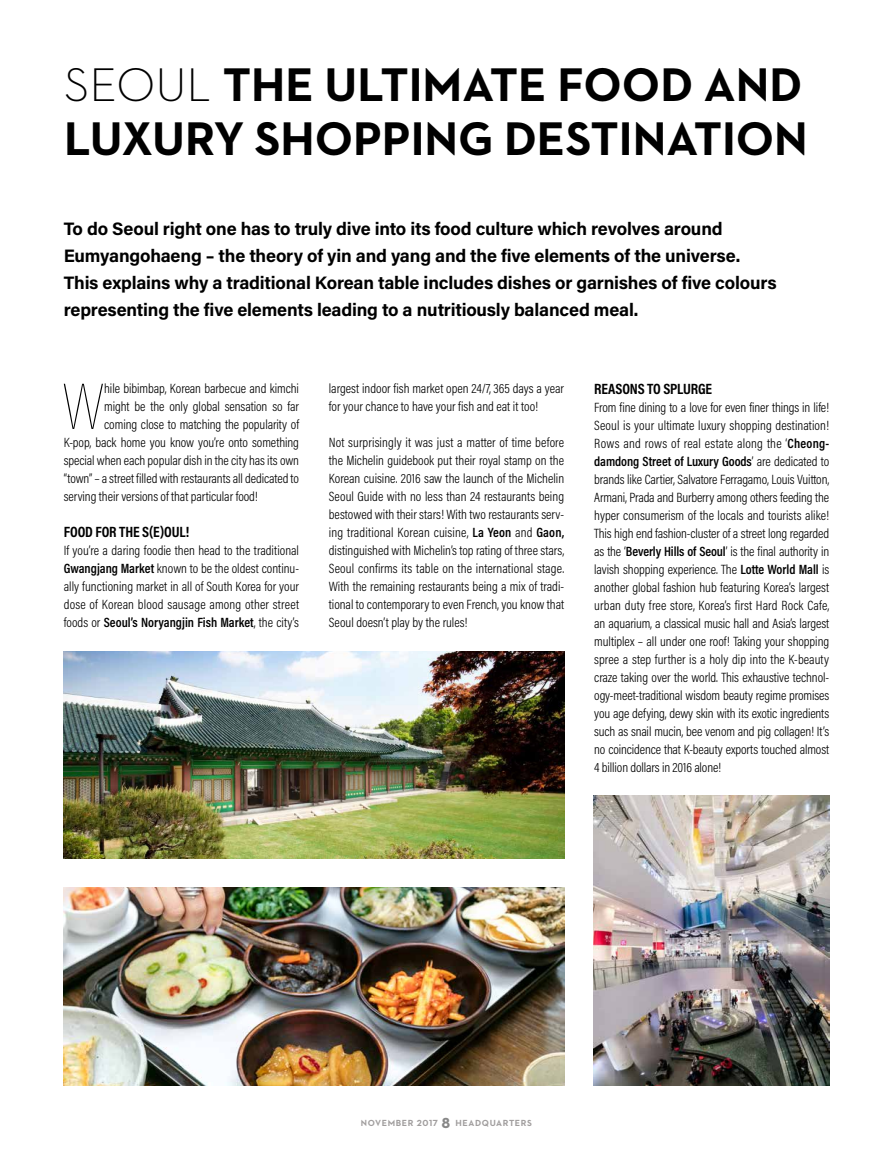
<style>
.page{position:relative;width:893px;height:1149px;background:#fff}
.page>*{position:absolute;margin:0;border:0;box-sizing:border-box;transform-origin:0 0}
.t1{font:100 66.45px "Acumin Pro Cond";color:#000}
.t2{font:700 48px/54px "Neutraface 2 Text";color:#000}
.t3{font:700 18px/27px "Acumin Pro";letter-spacing:-.01em;color:#000}
.t4{font:700 15px "Acumin Pro Cond";letter-spacing:-.01em;color:#000}
.t5{font:300 13.5px/18px "Acumin Pro Cond";letter-spacing:-.005em;color:#000;text-align:justify}
.t6{font:700 9px "Neutraface 2 Text";letter-spacing:.07em;color:#a19e9e}
.s1{font-weight:300}
.s2{font-weight:600}
.s3{font-size:16.5px;color:#878787}
</style>
<div class="page">
<img style="left:64px;top:651px;width:500px;height:206px">
<img style="left:64px;top:887px;width:500px;height:197px">
<img style="left:594px;top:795px;width:235px;height:289px">
<h2 class="t2" style="left:64px;top:57px;width:745px"><span class="s1">SEOUL</span> THE ULTIMATE FOOD AND<br>LUXURY SHOPPING DESTINATION</h2>
<p class="t3" style="left:64px;top:214px;width:714px">To do Seoul right one has to truly dive into its food culture which revolves around Eumyangohaeng – the theory of yin and yang and the five elements of the universe.<br>This explains why a traditional Korean table includes dishes or garnishes of five colours representing the five elements leading to a nutritiously balanced meal.</p>
<h1 class="t1" style="left:62px;top:366px;width:44px">W</h1>
<p class="t5" style="left:104px;top:379px;width:196px">hile bibimbap, Korean barbecue and kimchi</p>
<p class="t5" style="left:104px;top:397px;width:196px">might be the only global sensation so far</p>
<p class="t5" style="left:104px;top:415px;width:196px">coming close to matching the popularity of</p>
<p class="t5" style="left:64px;top:433px;width:237px">K-pop, back home you know you’re onto something</p>
<p class="t5" style="left:64px;top:451px;width:237px">special when each popular dish in the city has its own</p>
<p class="t5" style="left:64px;top:469px;width:237px">“town” – a street filled with restaurants all dedicated to</p>
<p class="t5" style="left:64px;top:487px;width:196px">serving their versions of that particular food!</p>
<p class="t4" style="left:64px;top:521px;width:127px">FOOD FOR THE S(E)OUL!</p>
<p class="t5" style="left:64px;top:540px;width:237px">If you’re a daring foodie then head to the traditional <span class="s2">Gwangjang Market</span> known to be the oldest continu&shy;ally functioning market in all of South Korea for your dose of Korean blood sausage among other street foods or <span class="s2">Seoul’s Noryangjin Fish Market</span>, the city’s</p>
<p class="t5" style="left:329px;top:379px;width:237px">largest indoor fish market open 24/7, 365 days a year for your chance to have your fish and eat it too!</p>
<p class="t5" style="left:329px;top:433px;width:237px">Not surprisingly it was just a matter of time before the Michelin guidebook put their royal stamp on the Korean cuisine. 2016 saw the launch of the Michelin Seoul Guide with no less than 24 restaurants being bestowed with their stars! With two restaurants serv&shy;ing traditional Korean cuisine, <span class="s2">La Yeon</span> and <span class="s2">Gaon, </span>distinguished with Michelin’s top rating of three stars, Seoul confirms its table on the international stage.<br>With the remaining restaurants being a mix of tradi&shy;tional to contemporary to even French, you know that Seoul doesn’t play by the rules!</p>
<p class="t4" style="left:594px;top:379px;width:119px">REASONS TO SPLURGE</p>
<p class="t5" style="left:594px;top:398px;width:236px">From fine dining to a love for even finer things in life!<br>Seoul is your ultimate luxury shopping destination!<br>Rows and rows of real estate along the ‘<span class="s2">Cheong&shy;damdong Street of Luxury Goods</span>’ are dedicated to brands like Cartier, Salvatore Ferragamo, Louis Vuitton, Armani, Prada and Burberry among others feeding the hyper consumerism of the locals and tourists alike!<br>This high end fashion-cluster of a street long regarded as the ‘<span class="s2">Beverly Hills of Seoul</span>’ is the final authority in lavish shopping experience. The <span class="s2">Lotte World Mall</span> is another global fashion hub featuring Korea’s largest urban duty free store, Korea’s first Hard Rock Cafe, an aquarium, a classical music hall and Asia’s largest multiplex – all under one roof! Taking your shopping spree a step further is a holy dip into the K-beauty craze taking over the world. This exhaustive technol&shy;ogy-meet-traditional wisdom beauty regime promises you age defying, dewy skin with its exotic ingredients such as snail mucin, bee venom and pig collagen! It’s no coincidence that K-beauty exports touched almost 4 billion dollars in 2016 alone!</p>
<p class="t6" style="left:361px;top:1117px;width:173px">NOVEMBER 2017 <span class="s3">8</span> HEADQUARTERS</p>
</div>
